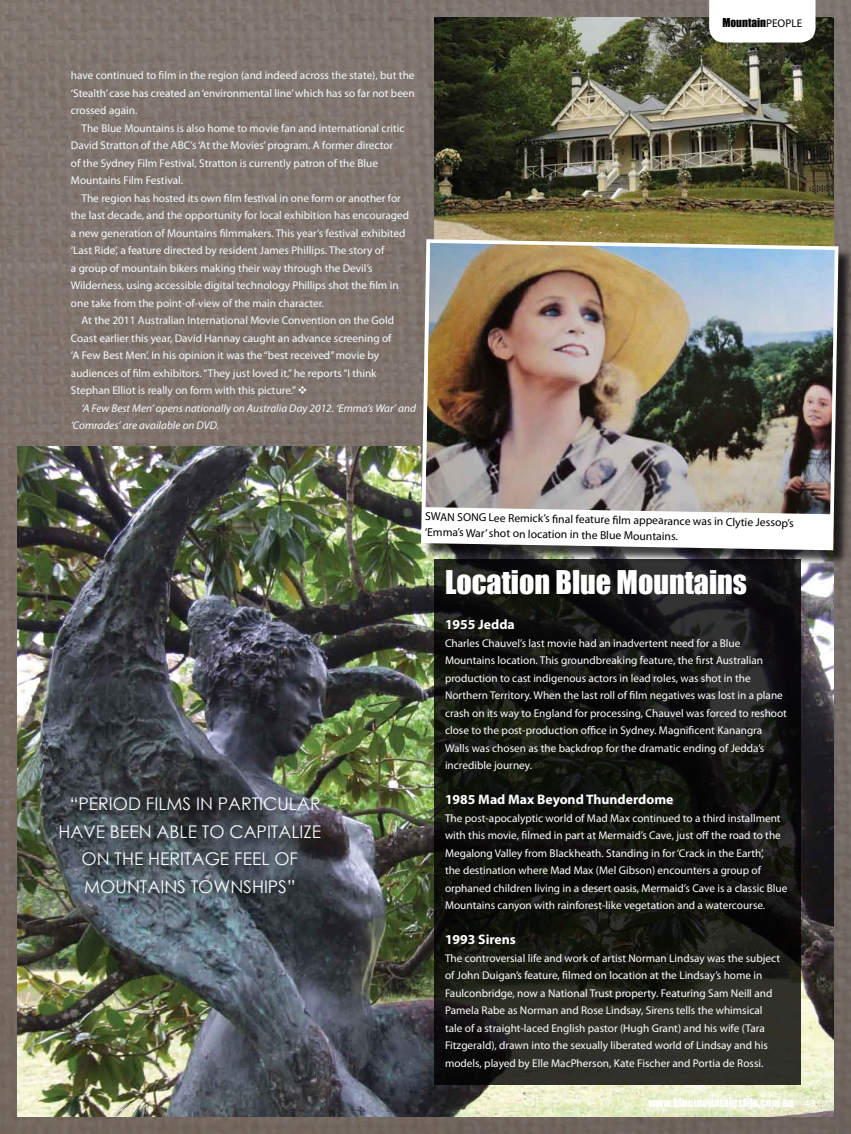
<style>
.page{position:relative;width:851px;height:1134px;background:#fff}
.page>*{position:absolute;margin:0;border:0;box-sizing:border-box;transform-origin:0 0}
.t1{font:30px "Impact";color:#fff}
.t2{font:17.5px/27.5px "Century Gothic";color:#f6fcfe}
.t3{font:700 13.75px "Myriad Pro";color:#fff}
.t4{font:11.62px/15.5px "Myriad Pro";color:#000}
.t5{font:11.25px/17.5px "Myriad Pro";color:#fff}
.t6{font:11.25px/17.5px "Myriad Pro";color:#f6fcfe}
.t7{font:italic 11.25px/17.5px "Myriad Pro";color:#f6fcfe}
.t8{font:11.25px "Impact";color:#fff}
.t9{font:11.25px "Impact";color:#000}
.s1{font-family:"Myriad Pro"}
</style>
<div class="page">
<img style="left:0;top:0;width:850px;height:1134px">
<img style="left:18px;top:446px;width:815px;height:670px">
<svg style="left:434px;top:566px;width:367px;height:518px;background:#171814"></svg>
<img style="left:434px;top:18px;width:399px;height:221px">
<svg style="left:709px;top:0;width:106px;height:43px"></svg>
<div style="left:422px;top:240px;width:428px;height:326px;background:#000;opacity:.75"></div>
<svg style="left:421px;top:239px;width:417px;height:311px"></svg>
<img style="left:425px;top:243px;width:409px;height:271px">
<div style="left:56px;top:794px;width:275px;height:110px;background:#000;opacity:.75"></div>
<p class="t6" style="left:71px;top:67px;width:345px;text-align:justify">have continued to film in the region (and indeed across the state), but the ‘Stealth’ case has created an ‘environmental line’ which has so far not been crossed again.</p>
<p class="t6" style="left:71px;top:119px;width:335px;text-indent:11px">The Blue Mountains is also home to movie fan and international critic David Stratton of the ABC’s ‘At the Movies’ program. A former director of the Sydney Film Festival, Stratton is currently patron of the Blue Mountains Film Festival.</p>
<p class="t6" style="left:71px;top:189px;width:340px;text-indent:11px">The region has hosted its own film festival in one form or another for the last decade, and the opportunity for local exhibition has encouraged a new generation of Mountains filmmakers. This year’s festival exhibited ‘Last Ride’, a feature directed by resident James Phillips. The story of<br>a group of mountain bikers making their way through the Devil’s Wilderness, using accessible digital technology Phillips shot the film in one take from the point-of-view of the main character.</p>
<p class="t6" style="left:71px;top:312px;width:324px;text-indent:11px">At the 2011 Australian International Movie Convention on the Gold Coast earlier this year, David Hannay caught an advance screening of ‘A Few Best Men’. In his opinion it was the “best received” movie by audiences of film exhibitors. “They just loved it,” he reports “I think Stephan Elliot is really on form with this picture.” ❖</p>
<p class="t7" style="left:71px;top:399px;width:346px;text-indent:11px">‘A Few Best Men’ opens nationally on Australia Day 2012. ‘Emma’s War’ and ‘Comrades’ are available on DVD.</p>
<p class="t9" style="left:722px;top:13px;width:81px">Mountain<span class="s1">PEOPLE</span></p>
<h2 class="t2" style="left:58px;top:790px;width:171px;text-indent:70px">D FILMSIN PARTICULAR<br>HAVE BEEN</h2>
<h2 class="t2" style="left:70px;top:790px;width:20px">“PERIO</h2>
<h2 class="t2" style="left:156px;top:818px;width:83px">ABLE TO CAPITALI</h2>
<h2 class="t2" style="left:303px;top:818px;width:17px">ZE</h2>
<h2 class="t2" style="left:82px;top:845px;width:44px">ON THE</h2>
<h2 class="t2" style="left:148px;top:845px;width:11px">HERITAGE</h2>
<h2 class="t2" style="left:234px;top:845px;width:18px">FEEL</h2>
<h2 class="t2" style="left:274px;top:845px;width:25px">OF</h2>
<h2 class="t2" style="left:84px;top:873px;width:28px">MOUNTAINS</h2>
<h2 class="t2" style="left:191px;top:873px;width:12px">TOWNSHIPS</h2>
<h2 class="t2" style="left:287px;top:873px;width:10px">”</h2>
<p class="t4" style="left:425px;top:508px;width:370px;rotate:1deg">SWAN SONG Lee Remick’s fi nal feature fi lm appearance was in Clytie Jessop’s ‘Emma’s War’ shot on location in the Blue Mountains.</p>
<h1 class="t1" style="left:445px;top:559px;width:303px">Location Blue Mountains</h1>
<p class="t3" style="left:445px;top:616px;width:71px">1955 Jedda</p>
<p class="t5" style="left:445px;top:634px;width:343px">Charles Chauvel’s last movie had an inadvertent need for a Blue Mountains location. This groundbreaking feature, the first Australian production to cast indigenous actors in lead roles, was shot in the Northern Territory. When the last roll of film negatives was lost in a plane crash on its way to England for processing, Chauvel was forced to reshoot close to the post-production office in Sydney. Magnificent Kanangra Walls was chosen as the backdrop for the dramatic ending of Jedda’s incredible journey.</p>
<p class="t3" style="left:445px;top:791px;width:230px">1985 Mad Max Beyond Thunderdome</p>
<p class="t5" style="left:445px;top:809px;width:344px">The post-apocalyptic world of Mad Max continued to a third installment with this movie, filmed in part at Mermaid’s Cave, just off the road to the Megalong Valley from Blackheath. Standing in for ‘Crack in the Earth’,<br>the destination where Mad Max (Mel Gibson) encounters a group of orphaned children living in a desert oasis, Mermaid’s Cave is a classic Blue Mountains canyon with rainforest-like vegetation and a watercourse.</p>
<p class="t3" style="left:445px;top:931px;width:72px">1993 Sirens</p>
<p class="t5" style="left:445px;top:949px;width:336px">The controversial life and work of artist Norman Lindsay was the subject of John Duigan’s feature, filmed on location at the Lindsay’s home in Faulconbridge, now a National Trust property. Featuring Sam Neill and Pamela Rabe as Norman and Rose Lindsay, Sirens tells the whimsical tale of a straight-laced English pastor (Hugh Grant) and his wife (Tara Fitzgerald), drawn into the sexually liberated world of Lindsay and his models, played by Elle MacPherson, Kate Fischer and Portia de Rossi.</p>
<p class="t8" style="left:648px;top:1094px;width:169px">www.bluemountainslife.com.au <span class="s1">43</span></p>
</div>
